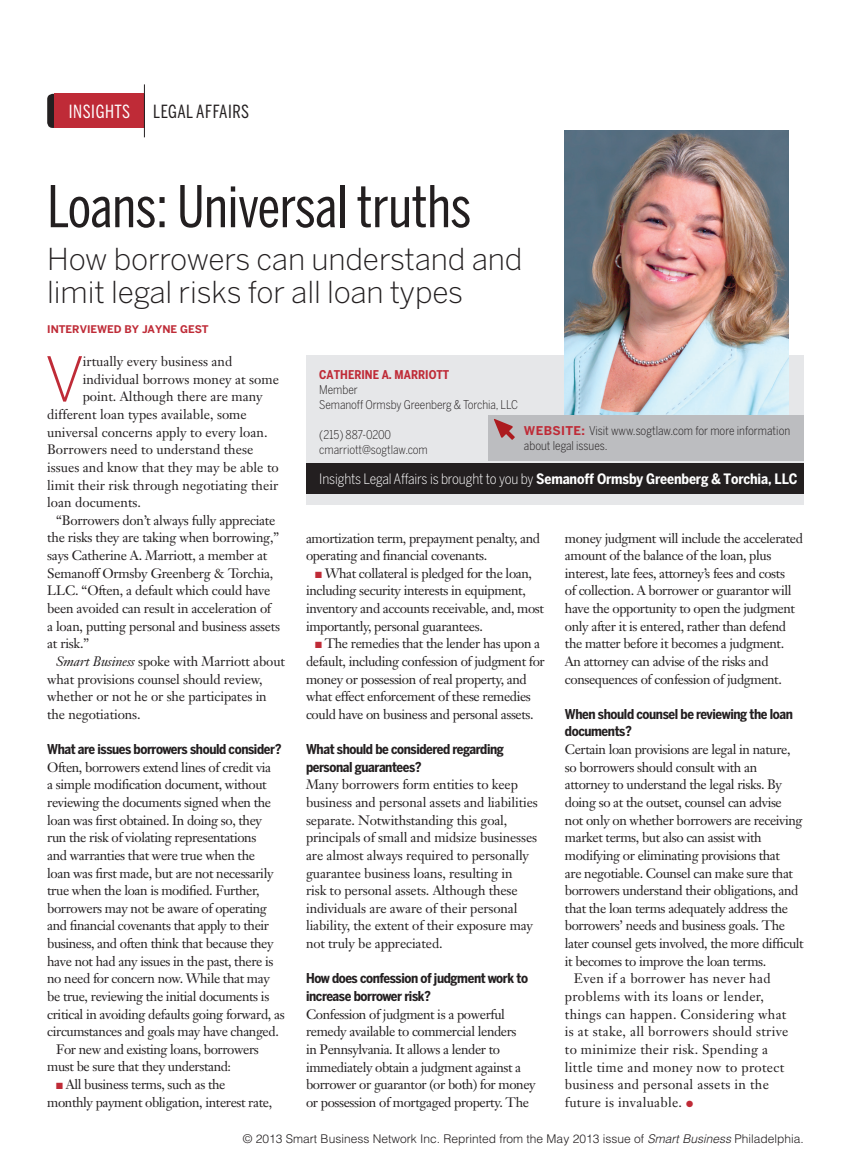
<style>
.page{position:relative;width:851px;height:1175px;background:#fff}
.page>*{position:absolute;margin:0;border:0;box-sizing:border-box;transform-origin:0 0}
.BodyDropCap{font:300 61.2px "Benton Sans";color:#bf2b37}
.Headline{font:57px "Benton Sans Comp";letter-spacing:-.005em;color:#231f20}
.Drophead{font:300 30px/33px "Benton Sans";letter-spacing:-.005em;color:#231f20}
.TopHeaderBlack{font:18px "Benton Sans Comp";letter-spacing:.03em;color:#231f20}
.TopHeaderWhite{font:18px "Benton Sans Comp";letter-spacing:.03em;color:#fff}
.InsightBroughtToYou{font:300 14.25px "Benton Sans Cond";letter-spacing:-.01em;color:#fff}
.BodyNoIndent{font:13.5px/17.7px "Janson Text";letter-spacing:-.03em;color:#231f20}
.Body{font:13.5px/17.7px "Janson Text";letter-spacing:-.02em;color:#231f20}
.BodyNoIndent-2{font:13.5px/17.5px "Janson Text";letter-spacing:-.01em;color:#231f20}
.BodyDropCap-2{font:13.5px "Janson Text";color:#231f20}
.Body-2{font:13.5px/17.7px "Janson Text";letter-spacing:.02em;color:#231f20}
.BodySubhead{font:700 13.5px/17.7px "Benton Sans Cond";letter-spacing:-.03em;color:#231f20}
.InsightsTitleCo{font:300 12px/15px "Benton Sans Cond";letter-spacing:-.005em;color:#231f20}
.t1{font:300 12px "Helvetica";color:#231f20}
.InsightsTitleCo-2{font:700 12px "Benton Sans Cond";color:#bf2b37}
.Byline{font:700 10.5px "Benton Sans";color:#bf2b37}
.s1{font-style:italic}
.s2{color:#bf2b37}
.s3{font-weight:700}
.s4{font-family:"Benton Sans";font-weight:700;color:#bf2b37}
</style>
<div class="page">
<div style="left:306px;top:355px;width:497px;height:150px;background:#e6e7e9"></div>
<img style="left:565px;top:131px;width:223px;height:284px">
<div style="left:306px;top:463px;width:497px;height:31px;background:#231f20"></div>
<div style="left:488px;top:415px;width:315px;height:46px;background:#bcbdc0"></div>
<svg style="left:494px;top:419px;width:21px;height:21px"></svg>
<svg style="left:47px;top:94px;width:8px;height:34px"></svg>
<div style="left:55px;top:94px;width:89px;height:34px;background:#bf2b37"></div>
<hr style="left:144px;top:84px;width:1px;height:53px;background:#231f20">
<p class="TopHeaderWhite" style="left:69px;top:101px;width:63px">INSIGHTS</p>
<p class="TopHeaderBlack" style="left:153px;top:101px;width:98px">LEGAL AFFAIRS</p>
<p class="Headline" style="left:47px;top:173px;width:425px">Loans: Universal truths</p>
<p class="Drophead" style="left:47px;top:242px;width:476px">How borrowers can understand and limit legal risks for all loan types</p>
<p class="Byline" style="left:47px;top:322px;width:163px">INTERVIEWED BY JAYNE GEST</p>
<p class="BodyDropCap" style="left:45px;top:343px;width:41px">V</p>
<p class="BodyDropCap-2" style="left:83px;top:353px;width:151px">irtually every business and</p>
<p class="BodyDropCap-2" style="left:83px;top:370px;width:198px">individual borrows money at some</p>
<p class="BodyDropCap-2" style="left:83px;top:388px;width:181px">point. Although there are many</p>
<p class="BodyDropCap-2" style="left:47px;top:406px;width:201px">different loan types available, some</p>
<p class="BodyDropCap-2" style="left:47px;top:423px;width:222px">universal concerns apply to every loan.</p>
<p class="BodyDropCap-2" style="left:47px;top:441px;width:207px">Borrowers need to understand these</p>
<p class="BodyDropCap-2" style="left:47px;top:459px;width:233px">issues and know that they may be able to</p>
<p class="BodyDropCap-2" style="left:47px;top:476px;width:233px">limit their risk through negotiating their</p>
<p class="BodyDropCap-2" style="left:47px;top:494px;width:95px">loan documents.</p>
<p class="Body" style="left:47px;top:511px;width:234px;text-indent:9px">“Borrowers don’t always fully appreciate the risks they are taking when borrowing,” says Catherine A. Marriott, a member at Semanoff Ormsby Greenberg &amp; Torchia, LLC. “Often, a default which could have been avoided can result in acceleration of a loan, putting personal and business assets at risk.”</p>
<p class="Body" style="left:47px;top:652px;width:239px;text-indent:9px"><span class="s1">Smart Business</span> spoke with Marriott about what provisions counsel should review, whether or not he or she participates in the negotiations.</p>
<p class="BodySubhead" style="left:47px;top:740px;width:236px">What are issues borrowers should consider?</p>
<p class="BodyNoIndent" style="left:47px;top:758px;width:239px">Often, borrowers extend lines of credit via<br>a simple modification document, without reviewing the documents signed when the loan was first obtained. In doing so, they<br>run the risk of violating representations<br>and warranties that were true when the<br>loan was first made, but are not necessarily true when the loan is modified. Further, borrowers may not be aware of operating and financial covenants that apply to their business, and often think that because they have not had any issues in the past, there is no need for concern now. While that may be true, reviewing the initial documents is critical in avoiding defaults going forward, as circumstances and goals may have changed.</p>
<p class="Body" style="left:47px;top:1040px;width:213px;text-indent:9px">For new and existing loans, borrowers must be sure that they understand:</p>
<p class="Body" style="left:47px;top:1075px;width:226px;text-indent:9px"><span class="s2">■</span> All business terms, such as the monthly payment obligation, interest rate,</p>
<p class="InsightsTitleCo-2" style="left:319px;top:367px;width:132px">CATHERINE A. MARRIOTT</p>
<p class="InsightsTitleCo" style="left:319px;top:382px;width:40px">Member</p>
<p class="InsightsTitleCo" style="left:319px;top:397px;width:200px">Semanoff Ormsby Greenberg &amp; Torchia, LLC</p>
<p class="InsightsTitleCo" style="left:319px;top:427px;width:73px">(215) 887-0200</p>
<p class="InsightsTitleCo" style="left:319px;top:442px;width:110px">cmarriott@sogtlaw.com</p>
<p class="InsightBroughtToYou" style="left:319px;top:470px;width:479px">Insights Legal Affairs is brought to you by <span class="s3">Semanoff Ormsby Greenberg &amp; Torchia, LLC</span></p>
<p class="InsightsTitleCo" style="left:524px;top:423px;width:268px"><span class="s4">WEBSITE:</span> Visit www.sogtlaw.com for more information about legal issues.</p>
<p class="Body" style="left:306px;top:529px;width:235px">amortization term, prepayment penalty, and operating and financial covenants.</p>
<p class="Body" style="left:306px;top:564px;width:239px;text-indent:9px"><span class="s2">■</span> What collateral is pledged for the loan, including security interests in equipment, inventory and accounts receivable, and, most importantly, personal guarantees.</p>
<p class="Body" style="left:306px;top:634px;width:240px;text-indent:9px"><span class="s2">■</span> The remedies that the lender has upon a default, including confession of judgment for money or possession of real property, and what effect enforcement of these remedies could have on business and personal assets.</p>
<p class="BodySubhead" style="left:306px;top:740px;width:199px">What should be considered regarding personal guarantees?</p>
<p class="BodyNoIndent-2" style="left:306px;top:775px;width:233px">Many borrowers form entities to keep business and personal assets and liabilities separate. Notwithstanding this goal, principals of small and midsize businesses are almost always required to personally guarantee business loans, resulting in<br>risk to personal assets. Although these individuals are aware of their personal liability, the extent of their exposure may not truly be appreciated.</p>
<p class="BodySubhead" style="left:306px;top:969px;width:223px">How does confession of judgment work to increase borrower risk?</p>
<p class="BodyNoIndent" style="left:306px;top:1005px;width:231px">Confession of judgment is a powerful remedy available to commercial lenders<br>in Pennsylvania. It allows a lender to immediately obtain a judgment against a borrower or guarantor (or both) for money or possession of mortgaged property. The</p>
<p class="BodyNoIndent" style="left:565px;top:529px;width:239px">money judgment will include the accelerated amount of the balance of the loan, plus interest, late fees, attorney’s fees and costs<br>of collection. A borrower or guarantor will have the opportunity to open the judgment only after it is entered, rather than defend the matter before it becomes a judgment.<br>An attorney can advise of the risks and consequences of confession of judgment.</p>
<p class="BodySubhead" style="left:565px;top:705px;width:229px">When should counsel be reviewing the loan documents?</p>
<p class="BodyNoIndent" style="left:565px;top:740px;width:240px">Certain loan provisions are legal in nature, so borrowers should consult with an attorney to understand the legal risks. By doing so at the outset, counsel can advise<br>not only on whether borrowers are receiving market terms, but also can assist with modifying or eliminating provisions that<br>are negotiable. Counsel can make sure that borrowers understand their obligations, and that the loan terms adequately address the borrowers’ needs and business goals. The later counsel gets involved, the more difficult it becomes to improve the loan terms.</p>
<p class="Body-2" style="left:565px;top:969px;width:225px;text-indent:9px">Even if a borrower has never had problems with its loans or lender, things can happen. Considering what is at stake, all borrowers should strive to minimize their risk. Spending a little time and money now to protect business and personal assets in the future is invaluable. <span class="s2">●</span></p>
<p class="t1" style="left:243px;top:1131px;width:562px">© 2013 Smart Business Network Inc. Reprinted from the May 2013 issue of <span class="s1">Smart Business</span> Philadelphia.</p>
</div>
